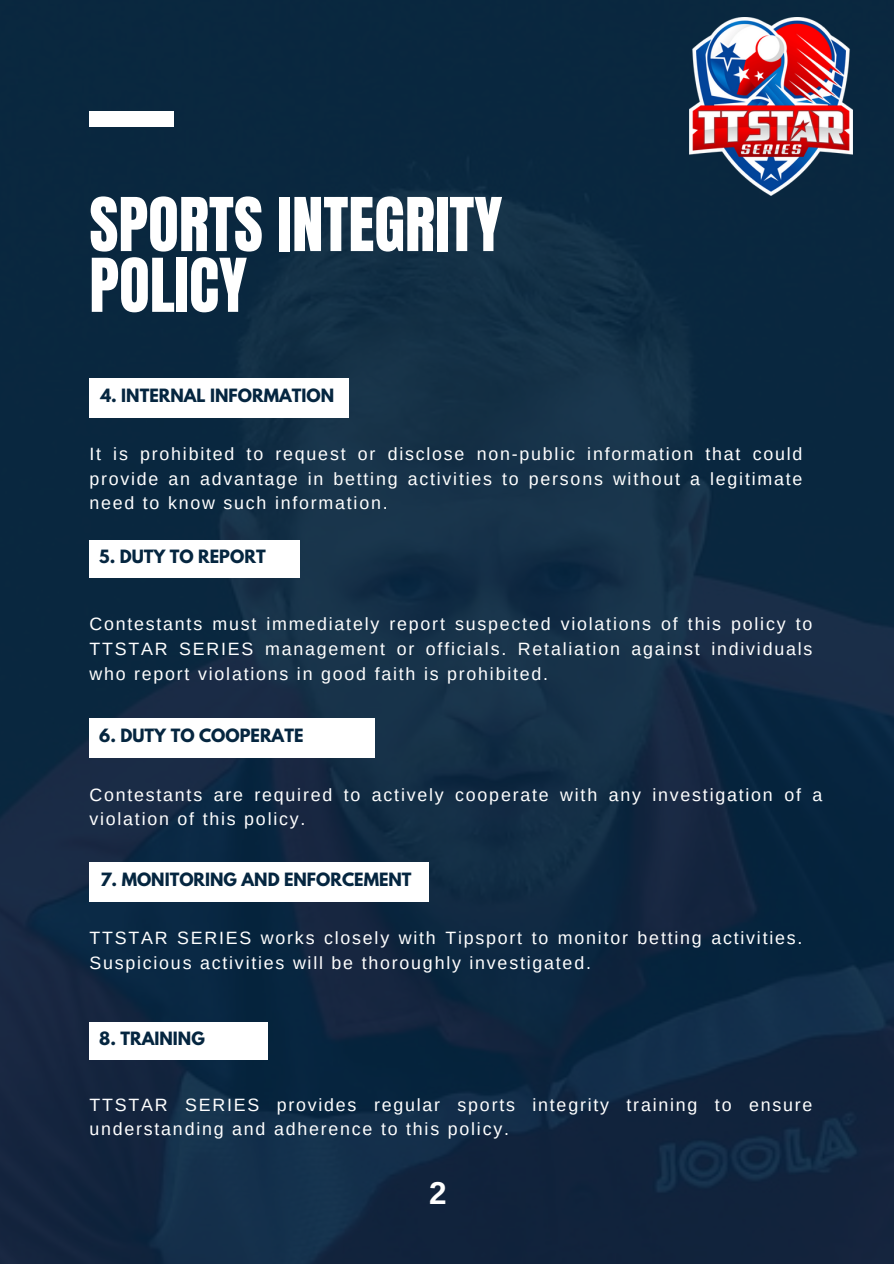
<style>
.page{position:relative;width:894px;height:1264px;background:#fff}
.page>*{position:absolute;margin:0;border:0;box-sizing:border-box;transform-origin:0 0}
.t1{font:63px/60.8px "Anton";color:#fff}
.t2{font:700 31.5px "Arimo";color:#fff}
.t3{font:17.85px/24.8px "Arimo";letter-spacing:.1em;color:#fff}
.t4{font:700 16.2px "League Spartan";color:#052640}
</style>
<div class="page">
<img style="left:0;top:0;width:893px;height:1263px">
<div style="left:89px;top:111px;width:85px;height:16px;background:#fff"></div>
<div style="left:89px;top:378px;width:260px;height:39px;background:#fff"></div>
<div style="left:89px;top:540px;width:211px;height:37px;background:#fff"></div>
<div style="left:89px;top:718px;width:286px;height:39px;background:#fff"></div>
<img style="left:689px;top:17px;width:163px;height:179px">
<div style="left:89px;top:862px;width:340px;height:39px;background:#fff"></div>
<div style="left:89px;top:1021px;width:178px;height:38px;background:#fff"></div>
<h2 class="t1" style="left:89px;top:195px;width:414px">SPORTS INTEGRITY<br>POLICY</h2>
<p class="t4" style="left:100px;top:388px;width:235px">4. INTERNAL INFORMATION</p>
<p class="t3" style="left:89px;top:441px;width:714px;text-align:justify">It is prohibited to request or disclose non-public information that could provide an advantage in betting activities to persons without a legitimate need to know such information.</p>
<h2 class="t4" style="left:99px;top:548px;width:168px">5. DUTY TO REPORT</h2>
<h2 class="t3" style="left:89px;top:611px;width:724px;text-align:justify">Contestants must immediately report suspected violations of this policy to TTSTAR SERIES management or officials. Retaliation against individuals who report violations in good faith is prohibited.</h2>
<p class="t4" style="left:99px;top:727px;width:205px">6. DUTY TO COOPERATE</p>
<p class="t3" style="left:89px;top:782px;width:734px">Contestants are required to actively cooperate with any investigation of a violation of this policy.</p>
<p class="t4" style="left:100px;top:871px;width:312px">7. MONITORING AND ENFORCEMENT</p>
<h2 class="t3" style="left:89px;top:925px;width:714px">TTSTAR SERIES works closely with Tipsport to monitor betting activities.<br>Suspicious activities will be thoroughly investigated.</h2>
<p class="t4" style="left:99px;top:1030px;width:107px">8. TRAINING</p>
<h2 class="t3" style="left:89px;top:1092px;width:724px">TTSTAR SERIES provides regular sports integrity training to ensure understanding and adherence to this policy.</h2>
<p class="t2" style="left:429px;top:1175px;width:19px">2</p>
</div>
